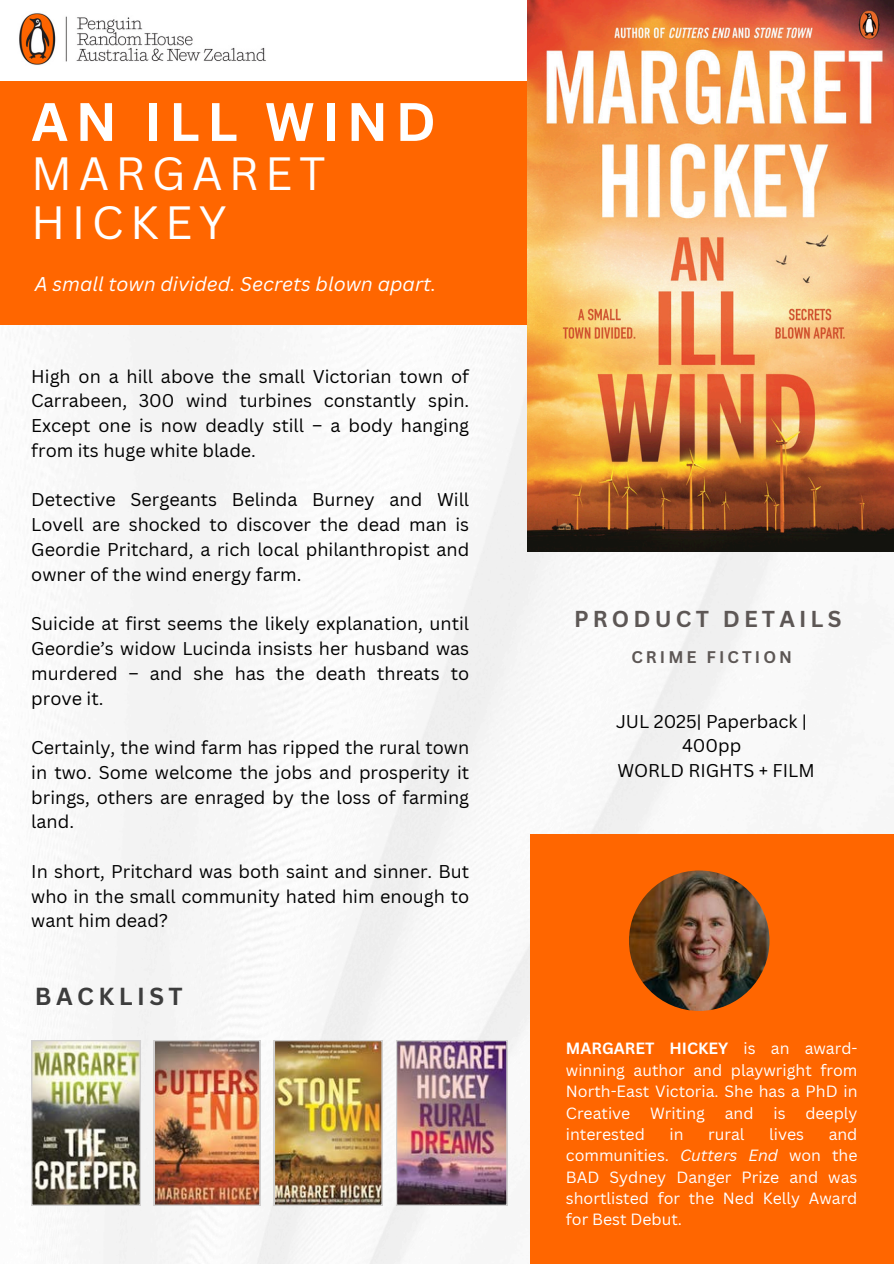
<style>
.page{position:relative;width:894px;height:1264px;background:#fff}
.page>*{position:absolute;margin:0;border:0;box-sizing:border-box;transform-origin:0 0}
.t1{font:700 52.95px "Canva Sans";letter-spacing:.14em;color:#fff}
.t2{font:45.45px/48.3px "Canva Sans";letter-spacing:.14em;color:#fff}
.t3{font:700 24px "Canva Sans";letter-spacing:.185em;color:#3d3d3d}
.t4{font:700 22.35px "Canva Sans";letter-spacing:.185em;color:#5d5755}
.t5{font:italic 19.35px "Canva Sans";color:#fff}
.t6{font:18px/24.8px "Canva Sans";color:#000;text-align:justify}
.t7{font:700 16.5px "Canva Sans";letter-spacing:.185em;color:#5d5755}
.t8{font:15.9px/21.3px "Canva Sans";color:#fff;text-align:justify}
.s1{font-weight:700}
.s2{font-style:italic}
</style>
<div class="page">
<img style="left:0;top:324px;width:774px;height:939px">
<div style="left:0;top:82px;width:568px;height:242px;background:#f60"></div>
<img style="left:527px;top:0;width:366px;height:552px">
<div style="left:529px;top:834px;width:364px;height:429px;background:#f60"></div>
<img style="left:628px;top:870px;width:141px;height:140px;border-radius:50%">
<img style="left:31px;top:1040px;width:109px;height:165px">
<img style="left:154px;top:1040px;width:106px;height:165px">
<img style="left:274px;top:1040px;width:108px;height:165px">
<img style="left:396px;top:1040px;width:111px;height:165px">
<img style="left:19px;top:13px;width:247px;height:52px">
<p class="t1" style="left:31px;top:84px;width:406px">AN ILL WIND</p>
<p class="t2" style="left:31px;top:149px;width:296px">MARGARET<br>HICKEY</p>
<h1 class="t5" style="left:35px;top:270px;width:402px">A small town divided. Secrets blown apart.</h1>
<p class="t6" style="left:31px;top:363px;width:439px">High on a hill above the small Victorian town of Carrabeen, 300 wind turbines constantly spin.<br>Except one is now deadly still – a body hanging from its huge white blade.</p>
<p class="t6" style="left:31px;top:487px;width:439px">Detective Sergeants Belinda Burney and Will Lovell are shocked to discover the dead man is Geordie Pritchard, a rich local philanthropist and owner of the wind energy farm.</p>
<p class="t6" style="left:31px;top:611px;width:439px">Suicide at first seems the likely explanation, until Geordie’s widow Lucinda insists her husband was murdered – and she has the death threats to prove it.</p>
<p class="t6" style="left:31px;top:734px;width:439px">Certainly, the wind farm has ripped the rural town in two. Some welcome the jobs and prosperity it brings, others are enraged by the loss of farming land.</p>
<p class="t6" style="left:31px;top:858px;width:439px">In short, Pritchard was both saint and sinner. But who in the small community hated him enough to want him dead?</p>
<h3 class="t3" style="left:35px;top:979px;width:149px">BACKLIST</h3>
<h3 class="t4" style="left:574px;top:603px;width:269px">PRODUCT DETAILS</h3>
<p class="t7" style="left:631px;top:646px;width:162px">CRIME FICTION</p>
<h2 class="t6" style="left:616px;top:708px;width:193px;text-align:center">JUL 2025| Paperback |<br>400pp</h2>
<h4 class="t6" style="left:617px;top:757px;width:198px">WORLD RIGHTS + FILM</h4>
<p class="t8" style="left:565px;top:1037px;width:293px"><span class="s1">MARGARET HICKEY</span> is an award&shy;winning author and playwright from North-East Victoria. She has a PhD in Creative</p>
<p class="t8" style="left:650px;top:1101px;width:105px">Writing and</p>
<p class="t8" style="left:773px;top:1101px;width:14px">is</p>
<p class="t8" style="left:805px;top:1101px;width:54px">deeply</p>
<p class="t8" style="left:565px;top:1123px;width:293px;text-indent:263px">and communities. <span class="s2">Cutters End</span> won the BAD Sydney Danger Prize and was shortlisted for the Ned Kelly Award for Best Debut.</p>
<p class="t8" style="left:565px;top:1123px;width:80px">interested</p>
<p class="t8" style="left:669px;top:1123px;width:16px">in</p>
<p class="t8" style="left:708px;top:1123px;width:38px">rural</p>
<p class="t8" style="left:769px;top:1123px;width:36px">lives</p>
</div>
